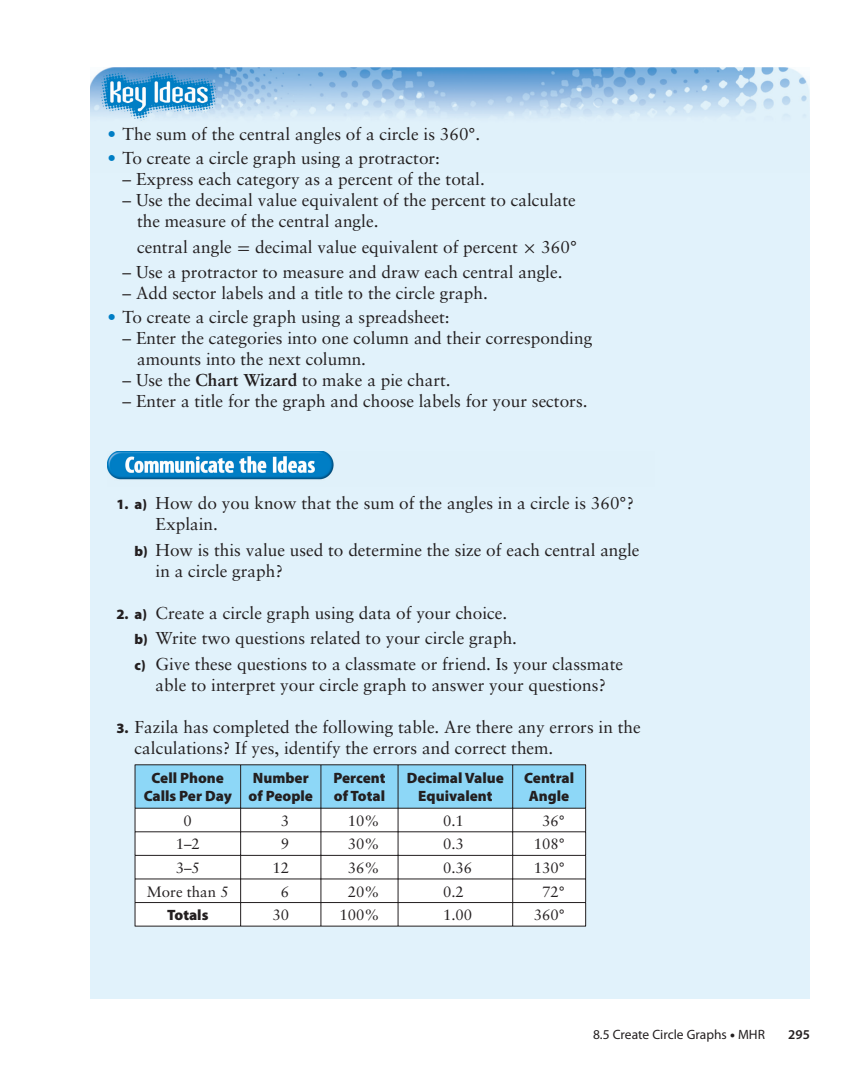
<style>
.page{position:relative;width:864px;height:1080px;background:#fff}
.page>*{position:absolute;margin:0;border:0;box-sizing:border-box;transform-origin:0 0}
.t1{font:17.25px/21px "Sabon";color:#231f20}
.t2{font:900 15px/18px "Myriad Pro";color:#231f20;text-align:center}
.t3{font:15px "Sabon";color:#231f20}
.t4{font:13.5px "Myriad Pro";color:#231f20}
.t5{font:600 13.5px "Myriad Pro";color:#231f20}
.s1{color:#007ec5}
.s2{font-family:"Uni Math"}
.s3{font-weight:700}
.s4{font-family:"Myriad Pro";font-weight:900;font-size:14.25px}
.s5{font-weight:900}
</style>
<div class="page">
<div style="left:90px;top:68px;width:720px;height:931px;background:#e1f2fb"></div>
<img style="left:90px;top:68px;width:720px;height:53px">
<img style="left:108px;top:451px;width:226px;height:29px">
<hr style="left:135px;top:764px;width:106px;height:1px;background:#231f20">
<hr style="left:241px;top:764px;width:80px;height:1px;background:#231f20">
<hr style="left:321px;top:764px;width:77px;height:1px;background:#231f20">
<hr style="left:398px;top:764px;width:115px;height:1px;background:#231f20">
<hr style="left:513px;top:764px;width:73px;height:1px;background:#231f20">
<svg style="left:135px;top:765px;width:451px;height:161px;background:#d6eaf2"></svg>
<hr style="left:135px;top:926px;width:378px;height:1px;background:#231f20">
<hr style="left:513px;top:926px;width:73px;height:1px;background:#231f20">
<p class="t1" style="left:108px;top:125px;width:374px"><span class="s1">•</span> The sum of the central angles of a circle is 360°.</p>
<p class="t1" style="left:108px;top:149px;width:334px"><span class="s1">•</span> To create a circle graph using a protractor:</p>
<p class="t1" style="left:123px;top:170px;width:364px">– Express each category as a percent of the total.</p>
<p class="t1" style="left:137px;top:191px;width:440px;text-indent:-14px">– Use the decimal value equivalent of the percent to calculate the measure of the central angle.</p>
<p class="t1" style="left:137px;top:238px;width:441px">central angle <span class="s2">=</span> decimal value equivalent of percent <span class="s2">×</span> 360°</p>
<p class="t1" style="left:123px;top:263px;width:441px">– Use a protractor to measure and draw each central angle.</p>
<p class="t1" style="left:123px;top:284px;width:367px">– Add sector labels and a title to the circle graph.</p>
<p class="t1" style="left:108px;top:308px;width:344px"><span class="s1">•</span> To create a circle graph using a spreadsheet:</p>
<p class="t1" style="left:137px;top:329px;width:457px;text-indent:-14px">– Enter the categories into one column and their corresponding amounts into the next column.</p>
<p class="t1" style="left:123px;top:371px;width:330px">– Use the <span class="s3">Chart Wizard</span> to make a pie chart.</p>
<p class="t1" style="left:123px;top:392px;width:466px">– Enter a title for the graph and choose labels for your sectors.</p>
<p class="t1" style="left:156px;top:494px;width:480px;text-indent:-39px"><span class="s4">1. a)</span> How do you know that the sum of the angles in a circle is 360°?<br>Explain.</p>
<p class="t1" style="left:156px;top:541px;width:486px;text-indent:-21px"><span class="s4">b)</span> How is this value used to determine the size of each central angle in a circle graph?</p>
<p class="t1" style="left:135px;top:602px;width:490px;line-height:25.5px;text-indent:-18px"><span class="s4">2. a)</span> Create a circle graph using data of your choice.<br><span class="s4">b)</span> Write two questions related to your circle graph.<br><span class="s4">c)</span> Give these questions to a classmate or friend. Is your classmate</p>
<p class="t1" style="left:156px;top:676px;width:452px">able to interpret your circle graph to answer your questions?</p>
<p class="t1" style="left:135px;top:718px;width:508px;text-indent:-18px"><span class="s4">3.</span> Fazila has completed the following table. Are there any errors in the calculations? If yes, identify the errors and correct them.</p>
<p class="t2" style="left:144px;top:770px;width:90px">Cell Phone<br>Calls Per Day</p>
<p class="t2" style="left:249px;top:770px;width:66px;text-align:left">Number of People</p>
<p class="t2" style="left:334px;top:770px;width:53px;text-align:left">Percent of Total</p>
<p class="t2" style="left:407px;top:770px;width:98px">Decimal Value<br>Equivalent</p>
<p class="t2" style="left:524px;top:770px;width:51px">Central<br>Angle</p>
<p class="t3" style="left:184px;top:814px;width:10px">0</p>
<p class="t3" style="left:281px;top:814px;width:10px">3</p>
<p class="t3" style="left:348px;top:814px;width:33px">10%</p>
<p class="t3" style="left:443px;top:814px;width:22px">0.1</p>
<p class="t3" style="left:542px;top:814px;width:24px">36°</p>
<p class="t3" style="left:176px;top:838px;width:26px">1–2</p>
<p class="t3" style="left:281px;top:838px;width:10px">9</p>
<p class="t3" style="left:348px;top:838px;width:33px">30%</p>
<p class="t3" style="left:443px;top:838px;width:22px">0.3</p>
<p class="t3" style="left:534px;top:838px;width:33px">108°</p>
<p class="t3" style="left:176px;top:862px;width:26px">3–5</p>
<p class="t3" style="left:272px;top:862px;width:18px">12</p>
<p class="t3" style="left:348px;top:862px;width:33px">36%</p>
<p class="t3" style="left:443px;top:862px;width:31px">0.36</p>
<p class="t3" style="left:534px;top:862px;width:33px">130°</p>
<p class="t3" style="left:147px;top:885px;width:83px">More than 5</p>
<p class="t3" style="left:281px;top:885px;width:10px">6</p>
<p class="t3" style="left:348px;top:885px;width:33px">20%</p>
<p class="t3" style="left:443px;top:885px;width:22px">0.2</p>
<p class="t3" style="left:542px;top:885px;width:24px">72°</p>
<p class="t2" style="left:167px;top:907px;width:43px">Totals</p>
<p class="t3" style="left:272px;top:909px;width:18px">30</p>
<p class="t3" style="left:339px;top:909px;width:42px">100%</p>
<p class="t3" style="left:443px;top:909px;width:31px">1.00</p>
<p class="t3" style="left:534px;top:909px;width:33px">360°</p>
<p class="t4" style="left:593px;top:1029px;width:173px">8.5 Create Circle Graphs <span class="s5">•</span> MHR</p>
<p class="t5" style="left:788px;top:1029px;width:23px">295</p>
</div>
